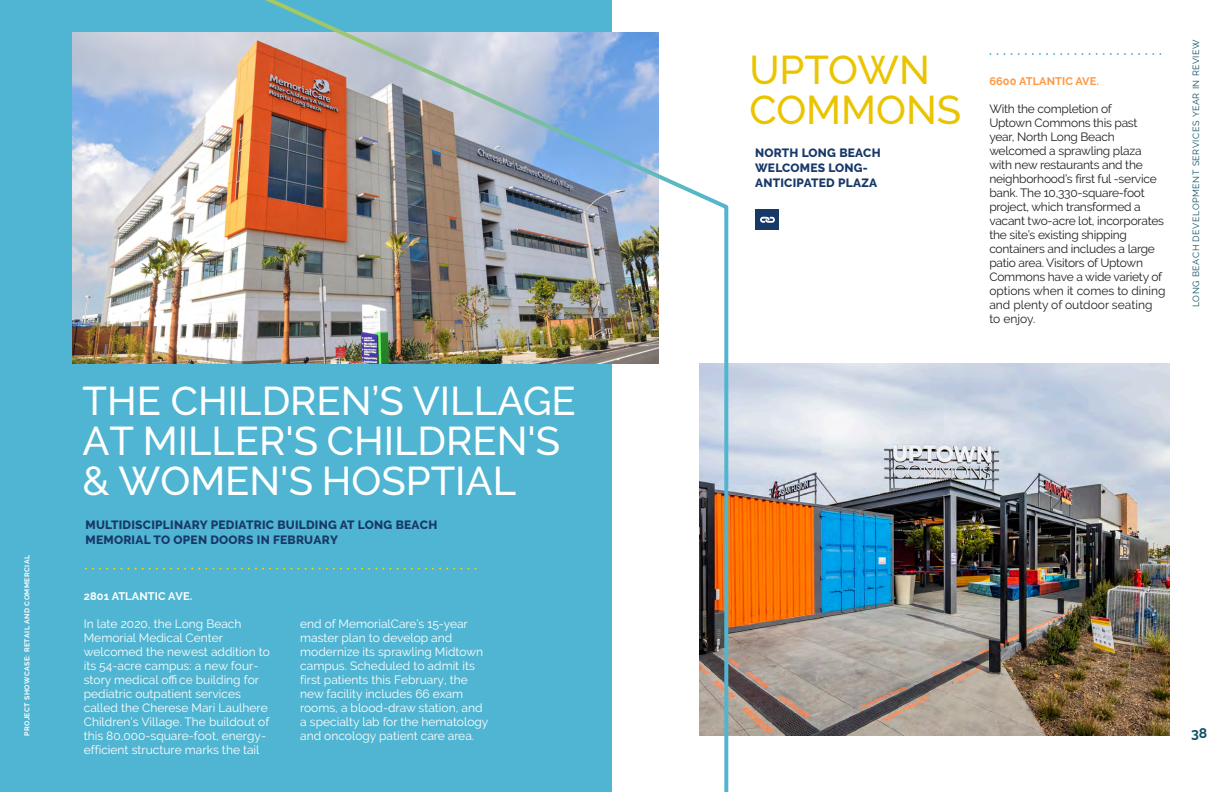
<style>
.page{position:relative;width:1224px;height:792px;background:#fff}
.page>*{position:absolute;margin:0;border:0;box-sizing:border-box;transform-origin:0 0}
.t1{font:500 40px/40px "Raleway";color:#fff}
.t2{font:500 40px/40px "Raleway";color:#ebc400}
.t3{font:700 14px "Raleway";color:#0d5266}
.t4{font:12px/14px "Raleway";color:#fff}
.t5{font:12px/14px "Raleway";letter-spacing:-.02em;color:#231f20}
.t6{font:800 12px/15px "Raleway";letter-spacing:.02em;color:#183968}
.t7{font:700 11px "Raleway";letter-spacing:.01em;color:#ff973e}
.t8{font:700 11px "Raleway";letter-spacing:.01em;color:#fff}
.t9{font:9px "Raleway";letter-spacing:.055em;color:#0d5266}
.t10{font:700 7px "Raleway";letter-spacing:.06em;color:#fff}
.s1{font-style:inherit}
</style>
<div class="page">
<img style="left:730px;top:363px;width:440px;height:373px">
<div style="left:0;top:0;width:612px;height:792px;background:#50b5d2"></div>
<img style="left:73px;top:33px;width:144px;height:331px">
<svg style="left:93px;top:568px;width:122px;height:2px"></svg>
<svg style="left:997px;top:53px;width:164px;height:2px"></svg>
<img style="left:217px;top:0;width:513px;height:792px">
<div style="left:755px;top:210px;width:24px;height:20px;background:#183968"></div>
<svg style="left:760px;top:217px;width:15px;height:6px"></svg>
<p class="t10" style="left:23px;top:736px;width:182px;rotate:-90deg">PROJECT SHOWCASE: RETAIL AND COMMERCIAL</p>
<p class="t1" style="left:82px;top:381px;width:495px">THE CHILDREN’S VILLAGE<br>AT MILLER'S CHILDREN'S &amp; WOMEN'S HOSPTIAL</p>
<p class="t6" style="left:85px;top:518px;width:353px">MULTIDISCIPLINARY PEDIATRIC BUILDING AT LONG BEACH<br>MEMORIAL TO OPEN DOORS IN FEBRUARY</p>
<p class="t8" style="left:84px;top:590px;width:110px">2801 ATLANTIC AVE.</p>
<p class="t4" style="left:84px;top:617px;width:188px">In late 2020, the Long Beach<br>Memorial Medical Center welcomed the newest addition to its 54-acre campus: a new four&shy;story medical o<span class="s1">ffi c</span>e building for pediatric outpatient services called the Cherese Mari Laulhere<br>Children’s Village. The buildout of this 80,000-square-foot, <span class="s1">energy&shy;efficient</span> structure marks the tail</p>
<p class="t4" style="left:300px;top:617px;width:190px">end of MemorialCare’s 15-year master plan to develop and modernize its sprawling Midtown campus. Scheduled to admit its first p<span class="s1">a</span>tients this February, the new facility includes 66 exam rooms, a blood-draw station, and a specialty lab for the hematology and oncology patient care area.</p>
<p class="t2" style="left:749px;top:50px;width:213px">UPTOWN<br>COMMONS</p>
<p class="t6" style="left:755px;top:145px;width:127px">NORTH LONG BEACH<br>WELCOMES LONG-<br>ANTICIPATED PLAZA</p>
<p class="t7" style="left:989px;top:75px;width:111px">6600 ATLANTIC AVE.</p>
<p class="t5" style="left:989px;top:102px;width:178px">With the completion of<br>Uptown Commons this past year, North Long Beach welcomed a sprawling plaza with new restaurants and the neighborhood’s first ful -service bank. The 10,330-square-foot project, which transformed a vacant two-acre lot, incorporates the site’s existing shipping containers and includes a large patio area. Visitors of Uptown<br>Commons have a wide variety of options when it comes to dining and plenty of outdoor seating to enjoy.</p>
<p class="t9" style="left:1191px;top:307px;width:269px;rotate:-90deg">LONG BEACH DEVELOPMENT SERVICES YEAR IN REVIEW</p>
<p class="t3" style="left:1191px;top:725px;width:18px">38</p>
</div>
